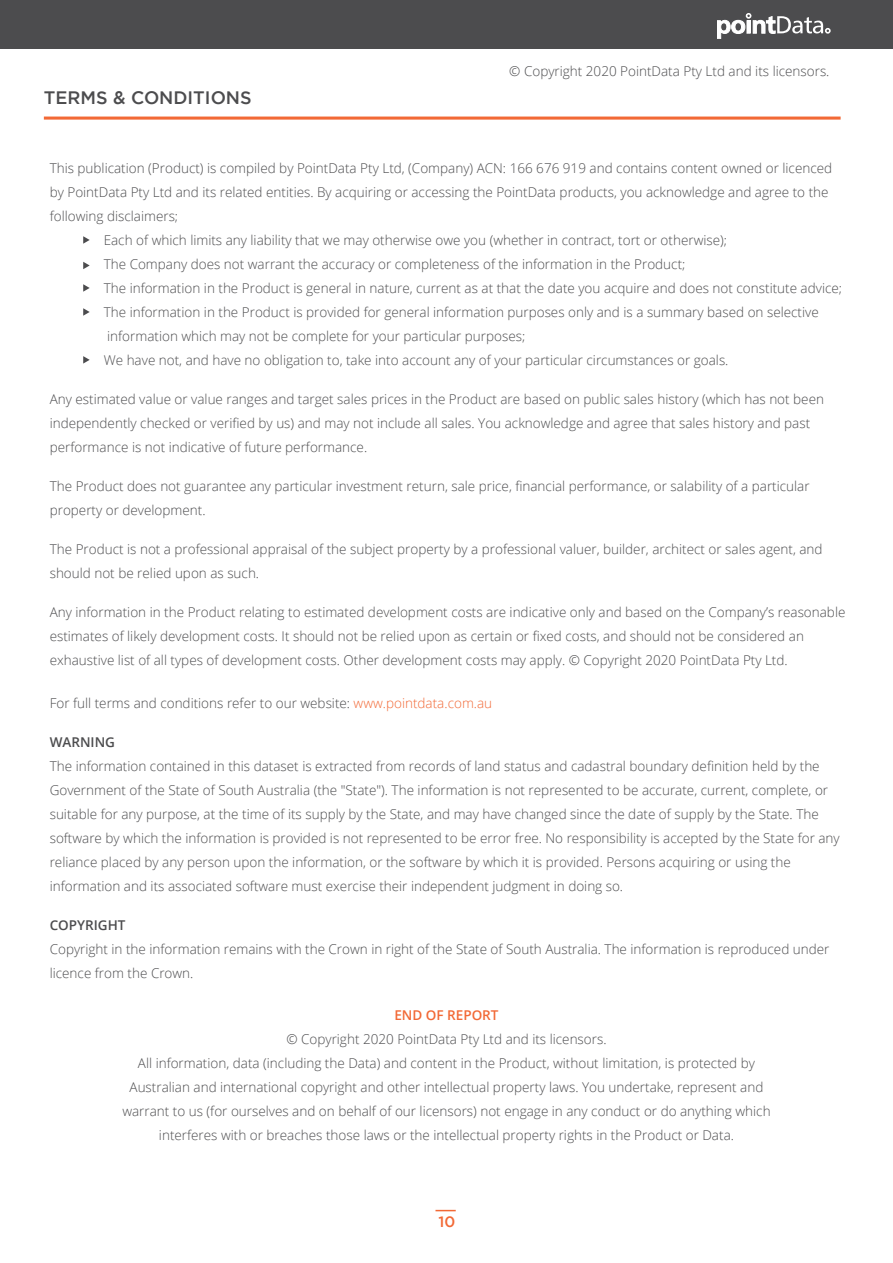
<style>
.page{position:relative;width:893px;height:1263px;background:#fff}
.page>*{position:absolute;margin:0;border:0;box-sizing:border-box;transform-origin:0 0}
.t1{font:500 18px "Gotham";color:#4c4c4e}
.t2{font:500 15px "Gotham";color:#f26936}
.t3{font:300 13.5px/24px "Open Sans";color:#4c4c4e}
.t4{font:600 13.5px "Open Sans";color:#4c4c4e}
.t5{font:600 13.5px "Open Sans";color:#f26936}
.s1{color:#f26936}
</style>
<div class="page">
<div style="left:0;top:0;width:893px;height:49px;background:#4c4c4e"></div>
<svg style="left:717px;top:13px;width:114px;height:26px"></svg>
<svg style="left:83px;top:236px;width:7px;height:8px"></svg>
<svg style="left:83px;top:262px;width:7px;height:7px"></svg>
<svg style="left:83px;top:284px;width:7px;height:8px"></svg>
<svg style="left:83px;top:308px;width:7px;height:8px"></svg>
<svg style="left:83px;top:356px;width:7px;height:8px"></svg>
<svg style="left:435px;top:1210px;width:21px;height:1px"></svg>
<hr style="left:44px;top:117px;width:797px;height:3px;background:#f26936">
<h1 class="t1" style="left:44px;top:87px;width:209px">TERMS &amp; CONDITIONS</h1>
<p class="t3" style="left:509px;top:60px;width:322px">© Copyright 2020 PointData Pty Ltd and its licensors.</p>
<p class="t3" style="left:50px;top:155px;width:784px">This publication (Product) is compiled by PointData Pty Ltd, (Company) ACN: 166 676 919 and contains content owned or licenced</p>
<p class="t3" style="left:50px;top:181px;width:780px">by PointData Pty Ltd and its related entities. By acquiring or accessing the PointData products, you acknowledge and agree to the</p>
<p class="t3" style="left:50px;top:205px;width:130px">following disclaimers;</p>
<p class="t3" style="left:104px;top:227px;width:625px">Each of which limits any liability that we may otherwise owe you (whether in contract, tort or otherwise);</p>
<p class="t3" style="left:104px;top:253px;width:583px">The Company does not warrant the accuracy or completeness of the information in the Product;</p>
<p class="t3" style="left:104px;top:277px;width:740px">The information in the Product is general in nature, current as at that the date you acquire and does not constitute advice;</p>
<p class="t3" style="left:104px;top:301px;width:717px">The information in the Product is provided for general information purposes only and is a summary based on selective</p>
<p class="t3" style="left:107px;top:325px;width:420px">information which may not be complete for your particular purposes;</p>
<p class="t3" style="left:104px;top:349px;width:626px">We have not, and have no obligation to, take into account any of your particular circumstances or goals.</p>
<p class="t3" style="left:50px;top:388px;width:776px">Any estimated value or value ranges and target sales prices in the Product are based on public sales history (which has not been independently checked or verified by us) and may not include all sales. You acknowledge and agree that sales history and past performance is not indicative of future performance.</p>
<p class="t3" style="left:50px;top:475px;width:761px">The Product does not guarantee any particular investment return, sale price, financial performance, or salability of a particular property or development.</p>
<p class="t3" style="left:50px;top:538px;width:774px">The Product is not a professional appraisal of the subject property by a professional valuer, builder, architect or sales agent, and should not be relied upon as such.</p>
<p class="t3" style="left:50px;top:601px;width:797px">Any information in the Product relating to estimated development costs are indicative only and based on the Company’s reasonable estimates of likely development costs. It should not be relied upon as certain or fixed costs, and should not be considered an exhaustive list of all types of development costs. Other development costs may apply. © Copyright 2020 PointData Pty Ltd.</p>
<p class="t3" style="left:50px;top:693px;width:444px">For full terms and conditions refer to our website: <span class="s1">www.pointdata.com.au</span></p>
<p class="t4" style="left:50px;top:737px;width:67px">WARNING</p>
<p class="t3" style="left:50px;top:754px;width:792px">The information contained in this dataset is extracted from records of land status and cadastral boundary definition held by the Government of the State of South Australia (the "State"). The information is not represented to be accurate, current, complete, or suitable for any purpose, at the time of its supply by the State, and may have changed since the date of supply by the State. The software by which the information is provided is not represented to be error free. No responsibility is accepted by the State for any reliance placed by any person upon the information, or the software by which it is provided. Persons acquiring or using the information and its associated software must exercise their independent judgment in doing so.</p>
<p class="t4" style="left:50px;top:920px;width:77px">COPYRIGHT</p>
<p class="t3" style="left:50px;top:937px;width:781px">Copyright in the information remains with the Crown in right of the State of South Australia. The information is reproduced under licence from the Crown.</p>
<p class="t5" style="left:394px;top:1010px;width:106px">END OF REPORT</p>
<p class="t3" style="left:122px;top:1029px;width:650px;text-align:center">© Copyright 2020 PointData Pty Ltd and its licensors.<br>All information, data (including the Data) and content in the Product, without limitation, is protected by Australian and international copyright and other intellectual property laws. You undertake, represent and warrant to us (for ourselves and on behalf of our licensors) not engage in any conduct or do anything which interferes with or breaches those laws or the intellectual property rights in the Product or Data.</p>
<p class="t2" style="left:438px;top:1213px;width:18px">10</p>
</div>
